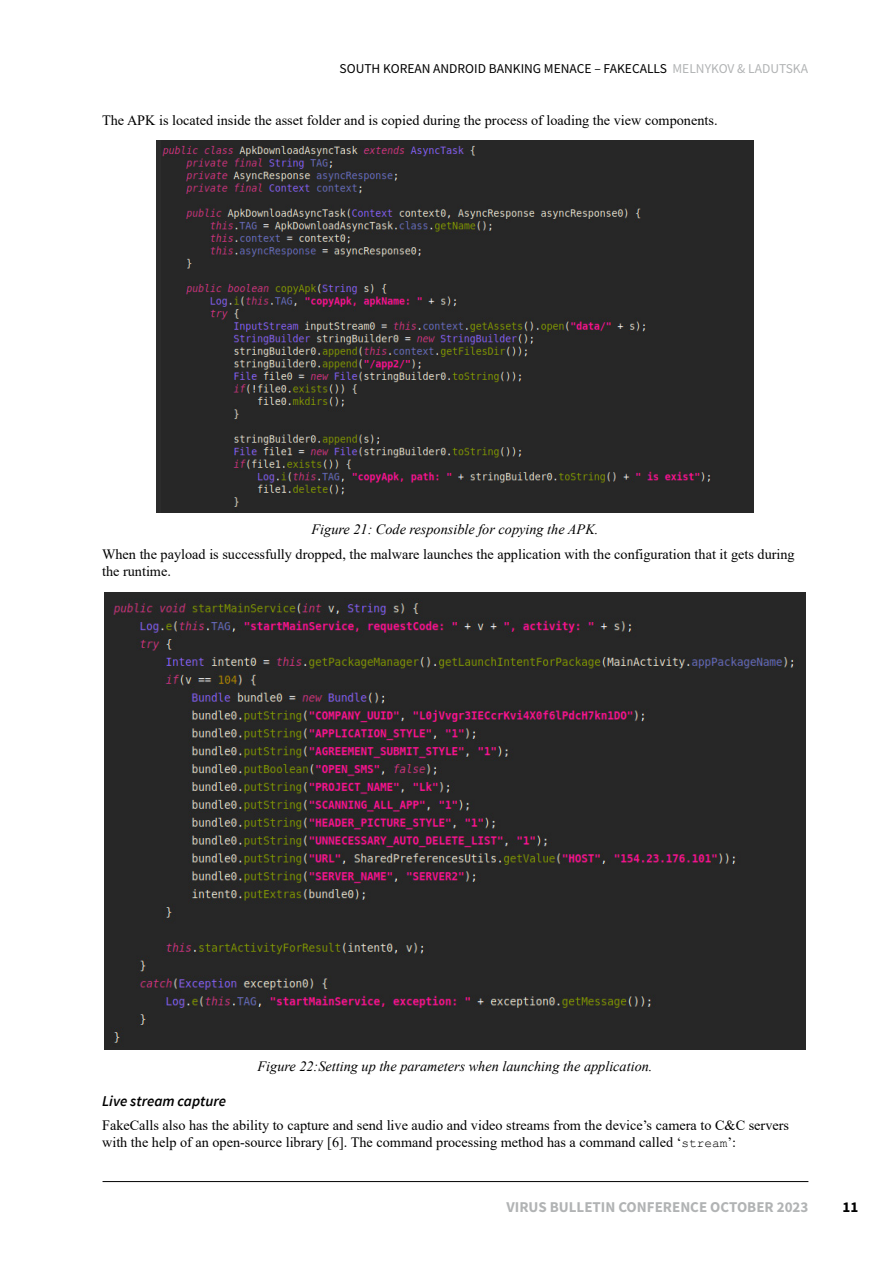
<style>
.page{position:relative;width:893px;height:1263px;background:#fff}
.page>*{position:absolute;margin:0;border:0;box-sizing:border-box;transform-origin:0 0}
.t1{font:700 15px "Source Sans Pro";color:#b1b3b4}
.t2{font:italic 600 15px "Source Sans Pro";color:#000}
.t3{font:700 15px "Source Sans Pro";color:#000}
.t4{font:14.25px/17.1px "Times New Roman";color:#000}
.t5{font:italic 14.25px "Times New Roman";color:#000}
.t6{font:13.5px "Source Sans Pro";color:#000}
.s1{color:#b1b3b4}
.s2{font-family:"Courier New";font-size:12.75px}
</style>
<div class="page">
<hr style="left:103px;top:1181px;width:705px;height:1px;background:#000">
<img style="left:157px;top:140px;width:596px;height:372px">
<img style="left:104px;top:592px;width:702px;height:458px">
<p class="t6" style="left:340px;top:60px;width:470px">SOUTH KOREAN ANDROID BANKING MENACE – FAKECALLS <span class="s1">MELNYKOV &amp; LADUTSKA</span></p>
<p class="t4" style="left:102px;top:111px;width:617px">The APK is located inside the asset folder and is copied during the process of loading the view components.</p>
<p class="t5" style="left:312px;top:519px;width:288px">Figure 21: Code responsible for copying the APK.</p>
<p class="t4" style="left:102px;top:546px;width:694px">When the payload is successfully dropped, the malware launches the application with the configuration that it gets during the runtime.</p>
<p class="t5" style="left:258px;top:1057px;width:396px">Figure 22:Setting up the parameters when launching the application.</p>
<p class="t2" style="left:102px;top:1091px;width:125px">Live stream capture</p>
<p class="t4" style="left:102px;top:1116px;width:688px">FakeCalls also has the ability to capture and send live audio and video streams from the device’s camera to C&amp;C servers with the help of an open-source library [6]. The command processing method has a command called ‘<span class="s2">stream</span>’:</p>
<p class="t1" style="left:507px;top:1196px;width:303px">VIRUS BULLETIN CONFERENCE OCTOBER 2023</p>
<p class="t3" style="left:842px;top:1196px;width:17px">11</p>
</div>
